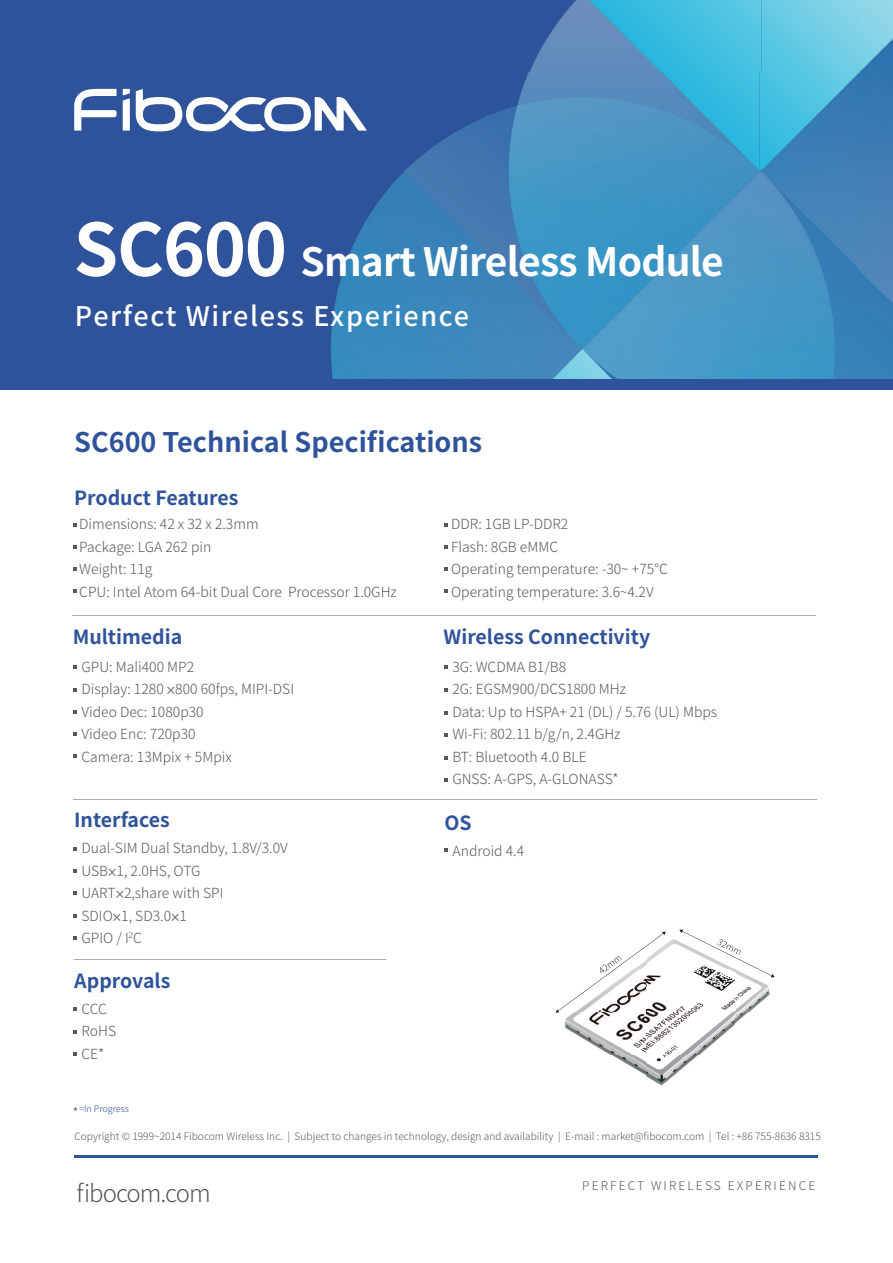
<style>
.page{position:relative;width:893px;height:1263px;background:#fff}
.page>*{position:absolute;margin:0;border:0;box-sizing:border-box;transform-origin:0 0}
.t1{font:700 39px "Source Han Sans CN";letter-spacing:-.02em;color:#fff}
.t2{font:700 27px "Source Han Sans CN";color:#2e539a}
.t3{font:500 27px "Source Han Sans CN";letter-spacing:.06em;color:#fff}
.t4{font:300 24px "Source Han Sans CN";letter-spacing:-.04em;color:#57585a}
.t5{font:700 19.5px "Source Han Sans CN";color:#2e539a}
.t6{font:300 13.95px/22.5px "Source Han Sans CN";color:#57585a}
.t7{font:300 12px "Source Han Sans CN";letter-spacing:.18em;color:#57585a}
.t8{font:300 10.2px "Source Han Sans CN";color:#57585a}
.t9{font:300 9px "Source Han Sans CN";color:#2e539a}
.s1{font-size:72px}
.s2{font-family:"Myriad Pro";font-weight:400}
</style>
<div class="page">
<div style="left:0;top:0;width:893px;height:390px;background:#2e539a"></div>
<img style="left:760px;top:0;width:133px;height:170px">
<img style="left:760px;top:172px;width:133px;height:207px">
<img style="left:584px;top:170px;width:309px;height:2px">
<img style="left:330px;top:172px;width:74px;height:207px">
<img style="left:404px;top:350px;width:178px;height:29px">
<img style="left:404px;top:117px;width:80px;height:231px">
<img style="left:404px;top:348px;width:80px;height:2px">
<img style="left:584px;top:351px;width:177px;height:28px">
<img style="left:761px;top:350px;width:1px;height:40px">
<img style="left:582px;top:351px;width:2px;height:28px">
<img style="left:584px;top:350px;width:177px;height:1px">
<img style="left:530px;top:0;width:230px;height:72px">
<img style="left:484px;top:72px;width:98px;height:278px">
<img style="left:582px;top:72px;width:179px;height:98px">
<img style="left:761px;top:72px;width:1px;height:98px">
<img style="left:584px;top:172px;width:176px;height:176px">
<img style="left:584px;top:348px;width:176px;height:2px">
<img style="left:582px;top:172px;width:2px;height:176px">
<img style="left:761px;top:172px;width:1px;height:178px">
<svg style="left:123px;top:89px;width:7px;height:42px"></svg>
<svg style="left:74px;top:89px;width:43px;height:42px"></svg>
<svg style="left:136px;top:89px;width:231px;height:42px"></svg>
<div style="left:0;top:379px;width:893px;height:11px;background:#2e539a"></div>
<hr style="left:74px;top:1155px;width:743px;height:2px;background:#2e539a">
<svg style="left:73px;top:847px;width:4px;height:3px"></svg>
<svg style="left:73px;top:869px;width:4px;height:4px"></svg>
<svg style="left:73px;top:892px;width:4px;height:3px"></svg>
<svg style="left:73px;top:914px;width:4px;height:4px"></svg>
<svg style="left:73px;top:936px;width:4px;height:4px"></svg>
<svg style="left:73px;top:1007px;width:4px;height:4px"></svg>
<svg style="left:73px;top:1030px;width:4px;height:3px"></svg>
<svg style="left:73px;top:1052px;width:4px;height:4px"></svg>
<hr style="left:72px;top:616px;width:743px;height:1px;background:#a8a9ad">
<hr style="left:74px;top:800px;width:743px;height:1px;background:#a8a9ad">
<hr style="left:74px;top:959px;width:311px;height:1px;background:#a8a9ad">
<svg style="left:73px;top:523px;width:4px;height:4px"></svg>
<svg style="left:73px;top:545px;width:4px;height:4px"></svg>
<svg style="left:73px;top:567px;width:4px;height:4px"></svg>
<svg style="left:73px;top:589px;width:4px;height:4px"></svg>
<svg style="left:444px;top:523px;width:4px;height:4px"></svg>
<svg style="left:444px;top:545px;width:4px;height:4px"></svg>
<svg style="left:444px;top:567px;width:4px;height:4px"></svg>
<svg style="left:444px;top:589px;width:4px;height:4px"></svg>
<svg style="left:73px;top:666px;width:4px;height:3px"></svg>
<svg style="left:73px;top:688px;width:4px;height:3px"></svg>
<svg style="left:73px;top:710px;width:4px;height:4px"></svg>
<svg style="left:73px;top:732px;width:4px;height:4px"></svg>
<svg style="left:444px;top:666px;width:4px;height:3px"></svg>
<svg style="left:444px;top:688px;width:4px;height:4px"></svg>
<svg style="left:444px;top:711px;width:4px;height:3px"></svg>
<svg style="left:444px;top:733px;width:4px;height:4px"></svg>
<svg style="left:444px;top:756px;width:4px;height:4px"></svg>
<svg style="left:444px;top:779px;width:4px;height:3px"></svg>
<svg style="left:73px;top:754px;width:4px;height:4px"></svg>
<img style="left:564px;top:931px;width:211px;height:155px">
<svg style="left:556px;top:932px;width:110px;height:81px"></svg>
<img style="left:598px;top:954px;width:24px;height:20px">
<svg style="left:679px;top:929px;width:96px;height:48px"></svg>
<img style="left:717px;top:938px;width:25px;height:17px">
<h1 class="t1" style="left:73px;top:239px;width:652px"><span class="s1">SC600</span> Smart Wireless Module</h1>
<h2 class="t3" style="left:75px;top:300px;width:396px">Perfect Wireless Experience</h2>
<h2 class="t2" style="left:74px;top:427px;width:409px">SC600 Technical Specifications</h2>
<h3 class="t5" style="left:74px;top:487px;width:166px">Product Features</h3>
<p class="t6" style="left:79px;top:513px;width:319px">Dimensions: 42 x 32 x 2.3mm<br>Package: LGA 262 pin<br>Weight: 11g<br>CPU: Intel Atom 64-bit Dual Core Processor 1.0GHz</p>
<h3 class="t5" style="left:73px;top:626px;width:111px">Multimedia</h3>
<p class="t6" style="left:82px;top:656px;width:214px">GPU: Mali400 MP2<br>Display: 1280 <span class="s2">×</span>800 60fps, MIPI-DSI<br>Video Dec: 1080p30<br>Video Enc: 720p30<br>Camera: 13Mpix + 5Mpix</p>
<h3 class="t5" style="left:74px;top:809px;width:97px">Interfaces</h3>
<p class="t6" style="left:82px;top:837px;width:208px">Dual-SIM Dual Standby, 1.8V/3.0V<br>USB<span class="s2">×</span>1, 2.0HS, OTG<br>UART<span class="s2">×</span>2,share with SPI<br>SDIO<span class="s2">×</span>1, SD3.0<span class="s2">×</span>1<br>GPIO / I<sup>2</sup>C</p>
<h3 class="t5" style="left:74px;top:970px;width:98px">Approvals</h3>
<p class="t6" style="left:82px;top:998px;width:36px">CCC<br>RoHS<br>CE*</p>
<p class="t9" style="left:79px;top:1104px;width:51px">=In Progress</p>
<p class="t6" style="left:451px;top:513px;width:219px">DDR: 1GB LP-DDR2<br>Flash: 8GB eMMC<br>Operating temperature: -30~ +75℃<br>Operating temperature: 3.6~4.2V</p>
<h3 class="t5" style="left:444px;top:626px;width:208px">Wireless Connectivity</h3>
<p class="t6" style="left:452px;top:656px;width:266px">3G: WCDMA B1/B8<br>2G: EGSM900/DCS1800 MHz<br>Data: Up to HSPA+ 21 (DL) / 5.76 (UL) Mbps<br>Wi-Fi: 802.11 b/g/n, 2.4GHz<br>BT: Bluetooth 4.0 BLE<br>GNSS: A-GPS, A-GLONASS*</p>
<h3 class="t5" style="left:445px;top:811px;width:29px">OS</h3>
<p class="t6" style="left:453px;top:840px;width:73px">Android 4.4</p>
<p class="t8" style="left:74px;top:1130px;width:748px">Copyright © 1999~2014 Fibocom Wireless Inc. | Subject to changes in technology, design and availability | E-mail : market@fibocom.com | Tel : +86 755-8636 8315</p>
<h3 class="t4" style="left:76px;top:1179px;width:136px">fibocom.com</h3>
<p class="t7" style="left:582px;top:1178px;width:235px">PERFECT WIRELESS EXPERIENCE</p>
</div>
